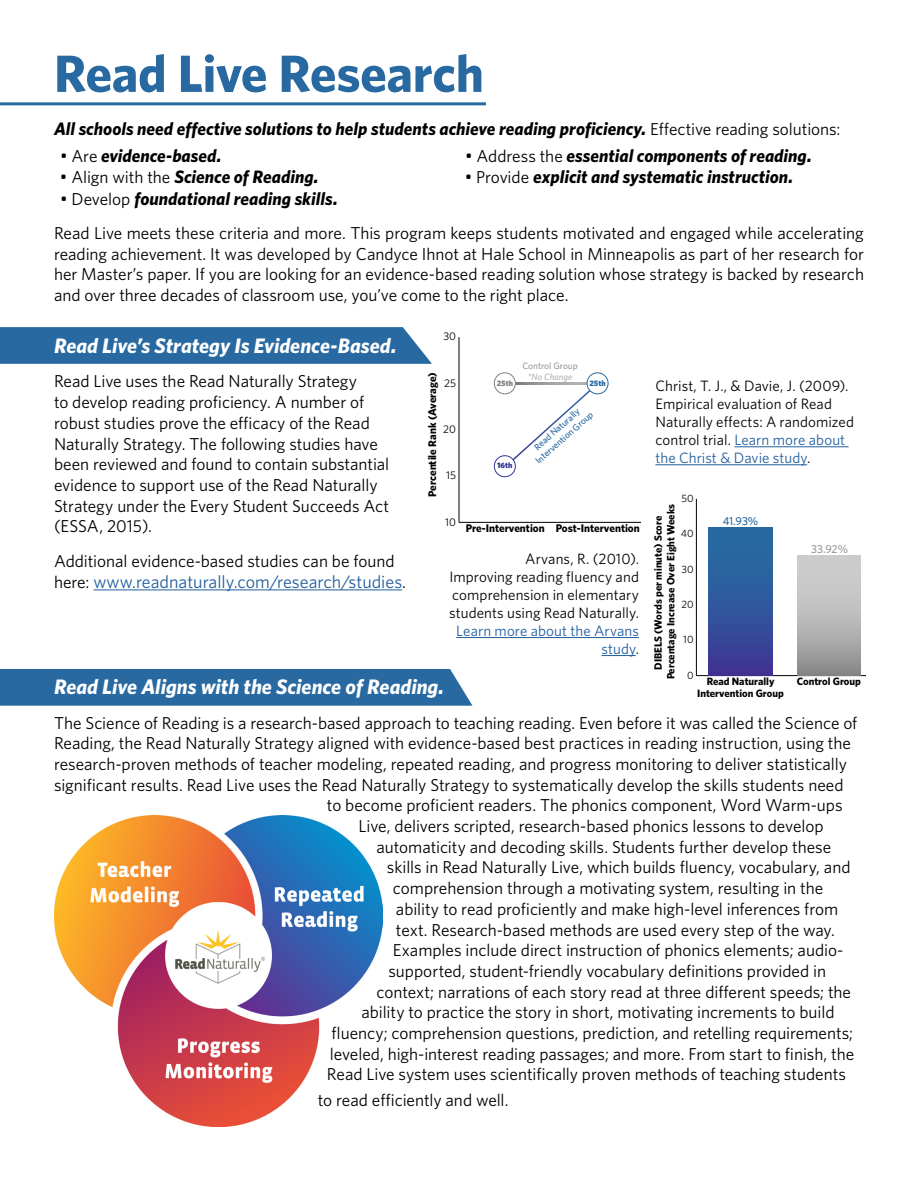
<style>
.page{position:relative;width:918px;height:1188px;background:#fff}
.page>*{position:absolute;margin:0;border:0;box-sizing:border-box;transform-origin:0 0}
.t1{font:700 52.5px "Whitney";letter-spacing:-.005em;color:#2869a2}
.t2{font:italic 700 21px "Whitney";letter-spacing:-.005em;color:#fff}
.t3{font:italic 700 18px "Whitney";color:#000}
.t4{font:18px "Whitney";color:#215e9e}
.t5{font:17.25px/20.7px "Whitney";letter-spacing:-.005em;color:#000;text-align:justify}
.t6{font:15px/18px "Whitney";letter-spacing:.005em;color:#000}
.t7{font:15px/18px "Whitney";letter-spacing:.005em;color:#215e9e;text-align:right}
.t8{font:500 11.55px "Whitney";color:#2869a2}
.t9{font:500 11.55px "Whitney";color:#999}
.t10{font:700 11.1px "Whitney";color:#000}
.t11{font:11.1px "Whitney";color:#000}
.t12{font:700 10.65px/12.8px "Whitney";color:#000;text-align:center}
.t13{font:10.65px "Whitney";color:#000}
.t14{font:500 9.3px/11.1px "Whitney";color:#2869a2;text-align:center}
.t15{font:500 9.3px "Whitney";color:#999}
.t16{font:italic 500 9.3px "Whitney";color:#b3b3b3}
.t17{font:900 7.95px "Whitney";color:#303793}
.t18{font:900 7.95px "Whitney";color:#808080}
.t19{font:900 7.95px "Whitney";color:#2869a2}
.s1{font-weight:400;font-style:normal;font-size:17.25px}
.s2{font-weight:400;font-style:normal}
.s3{font-size:17.25px;color:#000}
.s4{color:#215e9e}
.s5{color:#000}
</style>
<div class="page">
<hr style="left:459px;top:522px;width:182px;height:1px;background:#000">
<hr style="left:459px;top:337px;width:1px;height:185px;background:#000">
<svg style="left:505px;top:383px;width:93px;height:80px"></svg>
<div style="left:494px;top:456px;width:21px;height:21px;background:#fff;border-radius:50%"></div>
<div style="left:494px;top:456px;width:22px;height:21px;border:1px solid #303793;border-radius:50%"></div>
<div style="left:494px;top:373px;width:21px;height:21px;background:#fff;border-radius:50%"></div>
<div style="left:494px;top:373px;width:22px;height:21px;border:1px solid #808080;border-radius:50%"></div>
<div style="left:587px;top:373px;width:21px;height:21px;background:#fff;border-radius:50%"></div>
<div style="left:587px;top:373px;width:21px;height:21px;border:1px solid #2869a2;border-radius:50%"></div>
<svg style="left:0;top:327px;width:432px;height:37px;background:#306ea5"></svg>
<div style="left:0;top:669px;width:472px;height:37px;background:#2869a2"></div>
<img style="left:54px;top:815px;width:329px;height:312px">
<hr style="left:93px;top:589px;width:309px;height:1px;background:#215e9e">
<hr style="left:0;top:102px;width:486px;height:3px;background:#2869a2">
<hr style="left:734px;top:446px;width:115px;height:1px;background:#215e9e">
<hr style="left:656px;top:464px;width:151px;height:1px;background:#215e9e">
<hr style="left:456px;top:637px;width:183px;height:1px;background:#215e9e">
<hr style="left:601px;top:655px;width:35px;height:1px;background:#215e9e">
<hr style="left:696px;top:675px;width:170px;height:1px;background:#000">
<hr style="left:696px;top:499px;width:1px;height:177px;background:#000">
<div style="left:709px;top:527px;width:63px;height:149px;background:linear-gradient(to bottom,#2472a5,#3e3794)"></div>
<div style="left:797px;top:556px;width:64px;height:120px;background:linear-gradient(to bottom,#dadada,#929292)"></div>
<h1 class="t1" style="left:54px;top:42px;width:431px">Read Live Research</h1>
<p class="t3" style="left:54px;top:117px;width:788px">All schools need effective solutions to help students achieve reading proficiency. <span class="s1">Effective reading solutions:</span></p>
<p class="t3" style="left:60px;top:143px;width:163px"><span class="s2">•</span> <span class="s1">Are</span> evidence-based.</p>
<p class="t3" style="left:60px;top:165px;width:260px"><span class="s2">•</span> <span class="s1">Align with the</span> Science of Reading.</p>
<p class="t3" style="left:60px;top:186px;width:279px"><span class="s2">•</span> <span class="s1">Develop</span> foundational reading skills.</p>
<p class="t3" style="left:465px;top:143px;width:348px"><span class="s2">•</span> <span class="s1">Address the</span> essential components of reading.</p>
<p class="t3" style="left:465px;top:165px;width:330px"><span class="s2">•</span> <span class="s1">Provide</span> explicit and systematic instruction.</p>
<p class="t5" style="left:54px;top:222px;width:812px">Read Live meets these criteria and more. This program keeps students motivated and engaged while accelerating reading achievement. It was developed by Candyce Ihnot at Hale School in Minneapolis as part of her research for her Master’s paper. If you are looking for an evidence-based reading solution whose strategy is backed by research and over three decades of classroom use, you’ve come to the right place.</p>
<p class="t2" style="left:54px;top:332px;width:344px">Read Live’s Strategy Is Evidence-Based.</p>
<p class="t5" style="left:54px;top:371px;width:337px;text-align:left">Read Live uses the Read Naturally Strategy<br>to develop reading proficiency. A number of robust studies prove the efficacy of the Read Naturally Strategy. The following studies have been reviewed and found to contain substantial evidence to support use of the Read Naturally Strategy under the Every Student Succeeds Act (ESSA, 2015).</p>
<p class="t5" style="left:54px;top:550px;width:342px">Additional evidence-based studies can be found</p>
<p class="t4" style="left:54px;top:570px;width:354px"><span class="s3">here:</span> www.readnaturally.com/research/studies<span class="s3">.</span></p>
<p class="t11" style="left:443px;top:329px;width:14px">30</p>
<p class="t15" style="left:522px;top:360px;width:57px">Control Group</p>
<p class="t16" style="left:528px;top:371px;width:46px">*No Change</p>
<p class="t10" style="left:426px;top:497px;width:126px;rotate:-90deg">Percentile Rank (Average)</p>
<p class="t11" style="left:444px;top:376px;width:13px">25</p>
<p class="t18" style="left:497px;top:377px;width:18px">25th</p>
<p class="t19" style="left:589px;top:377px;width:18px">25th</p>
<p class="t14" style="left:526px;top:450px;width:75px;rotate:-42deg">Read Naturally<br>Intervention Group</p>
<p class="t6" style="left:656px;top:377px;width:200px">Christ, T. J., &amp; Davie, J. (2009).<br>Empirical evaluation of Read<br>Naturally effects: A randomized control trial. <span class="s4">Learn more about the Christ &amp; Davie study</span>.</p>
<p class="t11" style="left:443px;top:422px;width:14px">20</p>
<p class="t17" style="left:497px;top:460px;width:17px">16th</p>
<p class="t11" style="left:446px;top:468px;width:11px">15</p>
<p class="t13" style="left:681px;top:491px;width:14px">50</p>
<p class="t12" style="left:651px;top:679px;width:177px;rotate:-90deg">DIBELS (Words per minute) Score<br>Percentage Increase Over Eight Weeks</p>
<p class="t8" style="left:723px;top:514px;width:37px">41.93%</p>
<p class="t11" style="left:445px;top:514px;width:12px">10</p>
<p class="t10" style="left:466px;top:521px;width:176px">Pre-Intervention Post-Intervention</p>
<p class="t13" style="left:681px;top:527px;width:14px">40</p>
<p class="t9" style="left:811px;top:542px;width:38px">33.92%</p>
<p class="t6" style="left:449px;top:549px;width:191px;text-align:justify;text-indent:76px">Arvans, R. (2010).<br>Improving reading fluency and comprehension in elementary students using Read Naturally.</p>
<p class="t7" style="left:456px;top:621px;width:184px">Learn more about the Arvans study<span class="s5">.</span></p>
<p class="t13" style="left:682px;top:562px;width:14px">30</p>
<p class="t13" style="left:681px;top:597px;width:14px">20</p>
<p class="t13" style="left:683px;top:633px;width:12px">10</p>
<p class="t13" style="left:687px;top:668px;width:8px">0</p>
<p class="t12" style="left:707px;top:674px;width:69px">Read Naturally</p>
<p class="t12" style="left:797px;top:674px;width:66px">Control Group</p>
<p class="t12" style="left:697px;top:687px;width:88px">Intervention Group</p>
<p class="t2" style="left:54px;top:673px;width:392px">Read Live Aligns with the Science of Reading.</p>
<p class="t5" style="left:54px;top:712px;width:805px">The Science of Reading is a research-based approach to teaching reading. Even before it was called the Science of</p>
<p class="t5" style="left:54px;top:732px;width:799px">Reading, the Read Naturally Strategy aligned with evidence-based best practices in reading instruction, using the</p>
<p class="t5" style="left:54px;top:753px;width:794px">research-proven methods of teacher modeling, repeated reading, and progress monitoring to deliver statistically</p>
<p class="t5" style="left:54px;top:774px;width:791px">significant results. Read Live uses the Read Naturally Strategy to systematically develop the skills students need</p>
<p class="t5" style="left:327px;top:795px;width:517px">to become proficient readers. The phonics component, Word Warm-ups</p>
<p class="t5" style="left:358px;top:815px;width:467px">Live, delivers scripted, research-based phonics lessons to develop</p>
<p class="t5" style="left:376px;top:836px;width:456px">automaticity and decoding skills. Students further develop these</p>
<p class="t5" style="left:387px;top:857px;width:465px">skills in Read Naturally Live, which builds fluency, vocabulary, and</p>
<p class="t5" style="left:393px;top:877px;width:432px">comprehension through a motivating system, resulting in the</p>
<p class="t5" style="left:396px;top:898px;width:444px">ability to read proficiently and make high-level inferences from</p>
<p class="t5" style="left:396px;top:919px;width:440px">text. Research-based methods are used every step of the way.</p>
<p class="t5" style="left:393px;top:939px;width:452px">Examples include direct instruction of phonics elements; audio-</p>
<p class="t5" style="left:388px;top:960px;width:439px">supported, student-friendly vocabulary definitions provided in</p>
<p class="t5" style="left:376px;top:981px;width:476px">context; narrations of each story read at three different speeds; the</p>
<p class="t5" style="left:361px;top:1002px;width:475px">ability to practice the story in short, motivating increments to build</p>
<p class="t5" style="left:331px;top:1022px;width:523px">fluency; comprehension questions, prediction, and retelling requirements;</p>
<p class="t5" style="left:330px;top:1043px;width:526px">leveled, high-interest reading passages; and more. From start to finish, the</p>
<p class="t5" style="left:327px;top:1064px;width:521px">Read Live system uses scientifically proven methods of teaching students</p>
<p class="t5" style="left:318px;top:1089px;width:192px">to read efficiently and well.</p>
</div>
